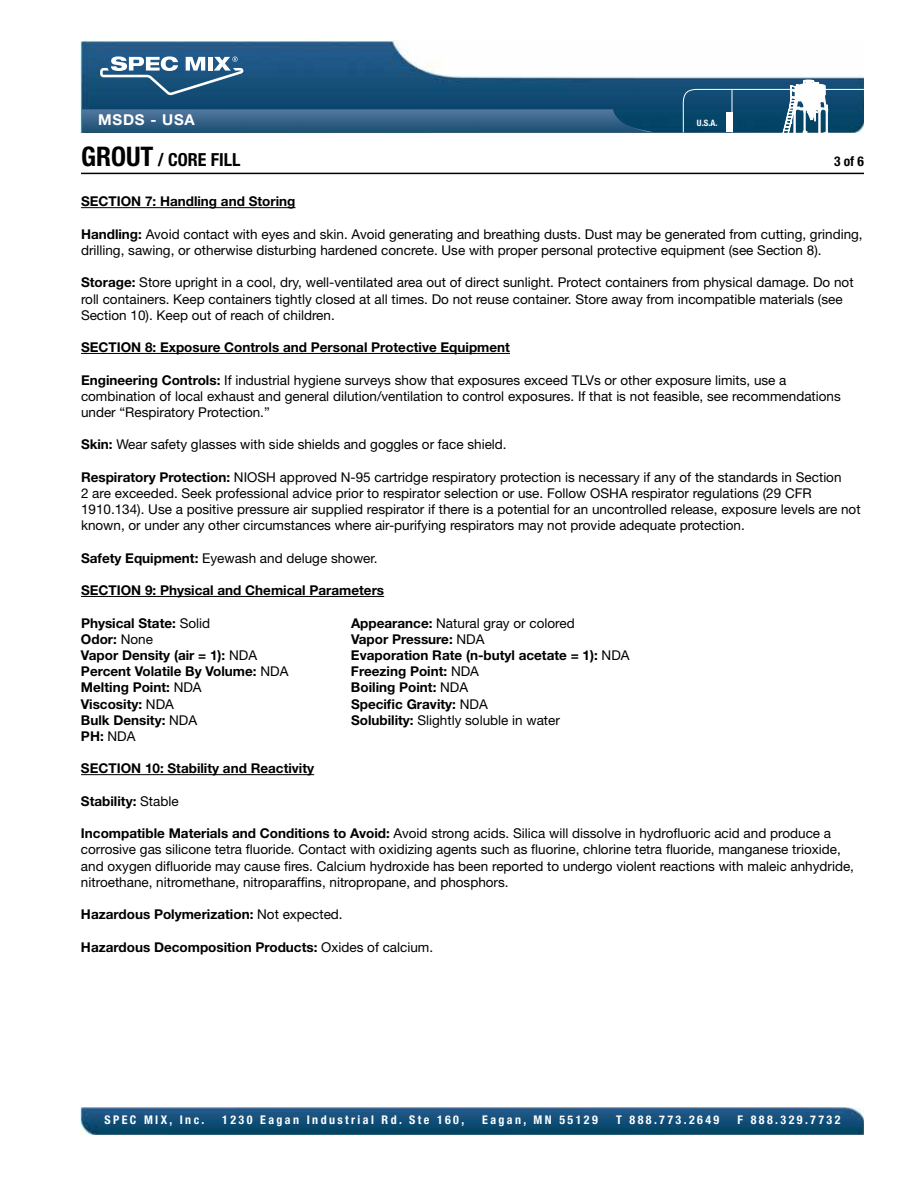
<style>
.page{position:relative;width:918px;height:1188px;background:#fff}
.page>*{position:absolute;margin:0;border:0;box-sizing:border-box;transform-origin:0 0}
.t1{font:700 condensed 18px "Helvetica Neue";color:#000}
.t2{font:700 15px "Helvetica Neue";letter-spacing:.05em;color:#fff}
.t3{font:13.5px/16.2px "Helvetica Neue";color:#000}
.t4{font:700 13.5px "Helvetica Neue";color:#000}
.t5{font:700 condensed 13.5px "Helvetica Neue";color:#000}
.t6{font:700 condensed 12px "Helvetica Neue";letter-spacing:.2em;color:#fff}
.t7{font:700 condensed 8.85px "Helvetica Neue";color:#fff}
.s1{font-size:27px}
.s2{font-weight:700}
.s3{font-weight:400}
</style>
<div class="page">
<hr style="left:81px;top:173px;width:783px;height:1px;background:#000">
<img style="left:81px;top:1107px;width:783px;height:28px">
<img style="left:81px;top:40px;width:783px;height:92px">
<img style="left:82px;top:109px;width:572px;height:23px">
<svg style="left:100px;top:56px;width:144px;height:39px"></svg>
<svg style="left:683px;top:80px;width:181px;height:53px;background:#376987"></svg>
<hr style="left:81px;top:207px;width:214px;height:1px;background:#000">
<hr style="left:81px;top:353px;width:429px;height:1px;background:#000">
<hr style="left:81px;top:596px;width:303px;height:1px;background:#000">
<hr style="left:81px;top:774px;width:233px;height:1px;background:#000">
<p class="t2" style="left:98px;top:111px;width:98px">MSDS - USA</p>
<p class="t7" style="left:697px;top:118px;width:22px">U.S.A.</p>
<h1 class="t1" style="left:81px;top:149px;width:161px"><span class="s1">Grout</span> / Core Fill</h1>
<p class="t5" style="left:834px;top:153px;width:31px">3 of 6</p>
<p class="t4" style="left:81px;top:193px;width:216px">SECTION 7: Handling and Storing</p>
<p class="t3" style="left:81px;top:226px;width:783px"><span class="s2">Handling:</span> Avoid contact with eyes and skin. Avoid generating and breathing dusts. Dust may be generated from cutting, grinding, drilling, sawing, or otherwise disturbing hardened concrete. Use with proper personal protective equipment (see Section 8).</p>
<p class="t3" style="left:81px;top:274px;width:774px"><span class="s2">Storage:</span> Store upright in a cool, dry, well-ventilated area out of direct sunlight. Protect containers from physical damage. Do not roll containers. Keep containers tightly closed at all times. Do not reuse container. Store away from incompatible materials (see<br>Section 10). Keep out of reach of children.</p>
<p class="t4" style="left:81px;top:339px;width:431px">SECTION 8: Exposure Controls and Personal Protective Equipment</p>
<p class="t3" style="left:81px;top:371px;width:761px"><span class="s2">Engineering Controls:</span> If industrial hygiene surveys show that exposures exceed TLVs or other exposure limits, use a combination of local exhaust and general dilution/ventilation to control exposures. If that is not feasible, see recommendations under “Respiratory Protection.”</p>
<p class="t3" style="left:81px;top:436px;width:427px"><span class="s2">Skin:</span> Wear safety glasses with side shields and goggles or face shield.</p>
<p class="t3" style="left:81px;top:469px;width:781px"><span class="s2">Respiratory Protection:</span> NIOSH approved N-95 cartridge respiratory protection is necessary if any of the standards in Section<br>2 are exceeded. Seek professional advice prior to respirator selection or use. Follow OSHA respirator regulations (29 CFR 1910.134). Use a positive pressure air supplied respirator if there is a potential for an uncontrolled release, exposure levels are not known, or under any other circumstances where air-purifying respirators may not provide adequate protection.</p>
<p class="t3" style="left:81px;top:550px;width:298px"><span class="s2">Safety Equipment:</span> Eyewash and deluge shower.</p>
<p class="t4" style="left:81px;top:582px;width:305px">SECTION 9: Physical and Chemical Parameters</p>
<p class="t4" style="left:81px;top:614px;width:131px">Physical State: <span class="s3">Solid</span></p>
<p class="t3" style="left:351px;top:614px;width:225px"><span class="s2">Appearance:</span> Natural gray or colored</p>
<p class="t4" style="left:81px;top:631px;width:74px">Odor: <span class="s3">None</span></p>
<p class="t4" style="left:351px;top:631px;width:135px">Vapor Pressure: <span class="s3">NDA</span></p>
<p class="t4" style="left:81px;top:647px;width:178px">Vapor Density (air = 1): <span class="s3">NDA</span></p>
<p class="t4" style="left:351px;top:647px;width:280px">Evaporation Rate (n-butyl acetate = 1): <span class="s3">NDA</span></p>
<p class="t4" style="left:81px;top:663px;width:209px">Percent Volatile By Volume: <span class="s3">NDA</span></p>
<p class="t4" style="left:351px;top:663px;width:130px">Freezing Point: <span class="s3">NDA</span></p>
<p class="t4" style="left:81px;top:679px;width:122px">Melting Point: <span class="s3">NDA</span></p>
<p class="t4" style="left:351px;top:679px;width:119px">Boiling Point: <span class="s3">NDA</span></p>
<p class="t4" style="left:81px;top:695px;width:94px">Viscosity: <span class="s3">NDA</span></p>
<p class="t4" style="left:351px;top:695px;width:138px">Specific Gravity: <span class="s3">NDA</span></p>
<p class="t4" style="left:81px;top:712px;width:118px">Bulk Density: <span class="s3">NDA</span></p>
<p class="t3" style="left:351px;top:712px;width:210px"><span class="s2">Solubility:</span> Slightly soluble in water</p>
<p class="t4" style="left:81px;top:728px;width:56px">PH: <span class="s3">NDA</span></p>
<p class="t4" style="left:81px;top:760px;width:235px">SECTION 10: Stability and Reactivity</p>
<p class="t4" style="left:81px;top:793px;width:99px">Stability: <span class="s3">Stable</span></p>
<p class="t3" style="left:81px;top:825px;width:775px"><span class="s2">Incompatible Materials and Conditions to Avoid:</span> Avoid strong acids. Silica will dissolve in hydrofluoric acid and produce a corrosive gas silicone tetra fluoride. Contact with oxidizing agents such as fluorine, chlorine tetra fluoride, manganese trioxide, and oxygen difluoride may cause fires. Calcium hydroxide has been reported to undergo violent reactions with maleic anhydride, nitroethane, nitromethane, nitroparaffins, nitropropane, and phosphors.</p>
<p class="t4" style="left:81px;top:906px;width:263px">Hazardous Polymerization: <span class="s3">Not expected.</span></p>
<p class="t4" style="left:81px;top:938px;width:354px">Hazardous Decomposition Products: <span class="s3">Oxides of calcium.</span></p>
<p class="t6" style="left:104px;top:1113px;width:102px">SPEC MIX, Inc.</p>
<p class="t6" style="left:222px;top:1113px;width:244px">1230 Eagan Industrial Rd. Ste 160,</p>
<p class="t6" style="left:482px;top:1113px;width:117px">Eagan, MN 55129</p>
<p class="t6" style="left:616px;top:1113px;width:105px">T 888.773.2649</p>
<p class="t6" style="left:738px;top:1113px;width:104px">F 888.329.7732</p>
</div>
